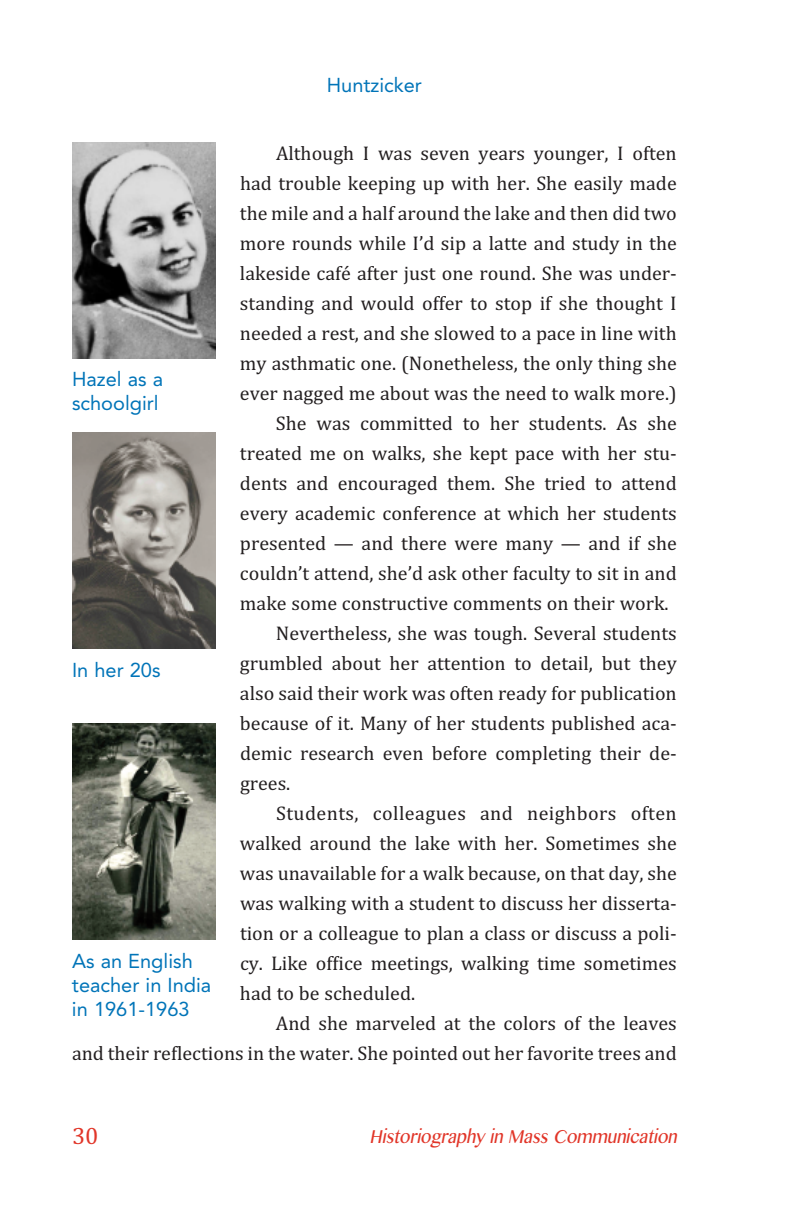
<style>
.page{position:relative;width:792px;height:1224px;background:#fff}
.page>*{position:absolute;margin:0;border:0;box-sizing:border-box;transform-origin:0 0}
.t1{font:24px "Cambria";color:#e13528}
.t2{font:20px "Cambria";color:#231f20}
.t3{font:20px/24px "Avenir";color:#0074b8}
.t4{font:20px "Cambria";letter-spacing:.02em;color:#231f20}
.t5{font:italic 20px "Telugu MN";color:#e13528;scale:.88 1}
</style>
<div class="page">
<img style="left:72px;top:433px;width:144px;height:216px">
<img style="left:72px;top:142px;width:144px;height:216px">
<img style="left:72px;top:724px;width:144px;height:216px">
<p class="t3" style="left:327px;top:72px;width:97px">Huntzicker</p>
<p class="t2" style="left:276px;top:141px;width:402px">Although I was seven years younger, I often</p>
<p class="t2" style="left:240px;top:171px;width:438px">had trouble keeping up with her. She easily made</p>
<p class="t2" style="left:240px;top:201px;width:438px">the mile and a half around the lake and then did two</p>
<p class="t2" style="left:240px;top:231px;width:438px">more rounds while I’d sip a latte and study in the</p>
<p class="t2" style="left:240px;top:261px;width:438px">lakeside café after just one round. She was under-</p>
<p class="t2" style="left:240px;top:291px;width:438px">standing and would offer to stop if she thought I</p>
<p class="t2" style="left:240px;top:321px;width:438px">needed a rest, and she slowed to a pace in line with</p>
<p class="t2" style="left:240px;top:351px;width:438px">my asthmatic one. (Nonetheless, the only thing she</p>
<p class="t2" style="left:240px;top:381px;width:438px">ever nagged me about was the need to walk more.)</p>
<p class="t2" style="left:276px;top:411px;width:402px">She was committed to her students. As she</p>
<p class="t2" style="left:240px;top:441px;width:438px">treated me on walks, she kept pace with her stu-</p>
<p class="t2" style="left:240px;top:471px;width:438px">dents and encouraged them. She tried to attend</p>
<p class="t2" style="left:240px;top:501px;width:438px">every academic conference at which her students</p>
<p class="t2" style="left:240px;top:531px;width:438px">presented — and there were many — and if she</p>
<p class="t2" style="left:240px;top:561px;width:438px">couldn’t attend, she’d ask other faculty to sit in and</p>
<p class="t2" style="left:240px;top:591px;width:430px">make some constructive comments on their work.</p>
<p class="t2" style="left:276px;top:621px;width:402px">Nevertheless, she was tough. Several students</p>
<p class="t2" style="left:240px;top:651px;width:438px">grumbled about her attention to detail, but they</p>
<p class="t2" style="left:240px;top:681px;width:438px">also said their work was often ready for publication</p>
<p class="t2" style="left:240px;top:711px;width:438px">because of it. Many of her students published aca-</p>
<p class="t2" style="left:240px;top:741px;width:438px">demic research even before completing their de-</p>
<p class="t2" style="left:240px;top:771px;width:52px">grees.</p>
<p class="t4" style="left:276px;top:801px;width:402px">Students, colleagues and neighbors often</p>
<p class="t2" style="left:240px;top:831px;width:438px">walked around the lake with her. Sometimes she</p>
<p class="t2" style="left:240px;top:861px;width:438px">was unavailable for a walk because, on that day, she</p>
<p class="t2" style="left:240px;top:891px;width:438px">was walking with a student to discuss her disserta-</p>
<p class="t2" style="left:240px;top:921px;width:438px">tion or a colleague to plan a class or discuss a poli-</p>
<p class="t2" style="left:240px;top:951px;width:438px">cy. Like office meetings, walking time sometimes</p>
<p class="t2" style="left:240px;top:981px;width:177px">had to be scheduled.</p>
<p class="t2" style="left:276px;top:1011px;width:402px">And she marveled at the colors of the leaves</p>
<p class="t2" style="left:72px;top:1041px;width:606px">and their reflections in the water. She pointed out her favorite trees and</p>
<p class="t3" style="left:72px;top:366px;width:93px">Hazel as a schoolgirl</p>
<p class="t3" style="left:72px;top:657px;width:90px">In her 20s</p>
<p class="t3" style="left:72px;top:948px;width:141px">As an English teacher in India in 1961-1963</p>
<p class="t1" style="left:72px;top:1121px;width:28px">30</p>
<p class="t5" style="left:370px;top:1124px;width:358px">Historiography in Mass Communication</p>
</div>
